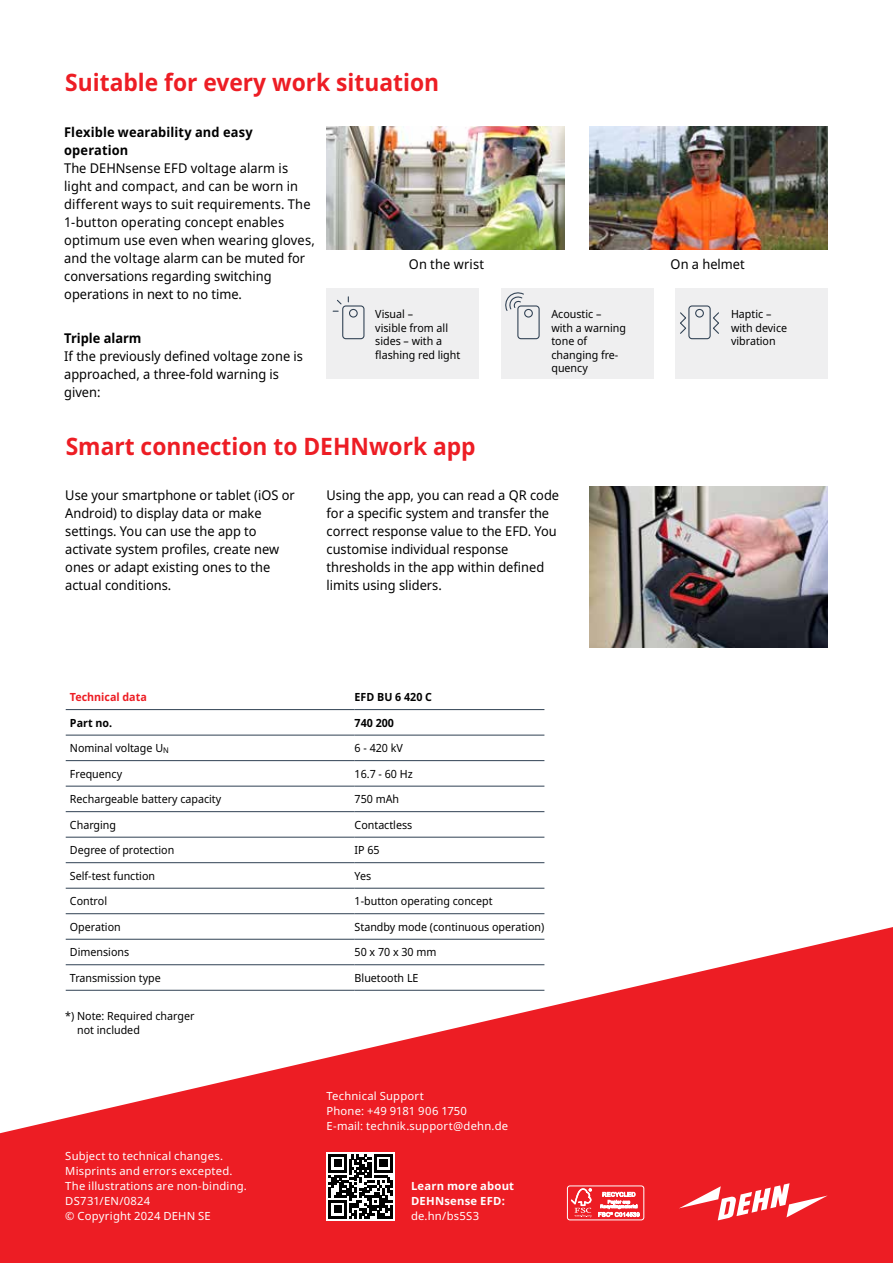
<style>
.page{position:relative;width:893px;height:1263px;background:#fff}
.page>*{position:absolute;margin:0;border:0;box-sizing:border-box;transform-origin:0 0}
.t1{font:700 24px "Noto Sans";color:#ed1d24;scale:.95 1}
.t2{font:13.5px/18px "Noto Sans";color:#000;scale:.95 1}
.t3{font:700 13.5px/18px "Noto Sans";letter-spacing:.005em;color:#000;scale:.95 1}
.t4{font:11.25px/13.5px "Noto Sans";color:#000;scale:.95 1}
.t5{font:11.25px/15px "Noto Sans";letter-spacing:.02em;color:#fff}
.t6{font:700 11.25px/15px "Noto Sans";letter-spacing:.02em;color:#fff}
.t7{font:700 11.25px "Noto Sans";color:#000;scale:.95 1}
.t8{font:700 11.25px "Noto Sans";color:#ed1d24;scale:.95 1}
</style>
<div class="page">
<div style="left:326px;top:288px;width:153px;height:90px;background:#efeff0"></div>
<div style="left:501px;top:288px;width:152px;height:90px;background:#efeff0"></div>
<div style="left:675px;top:288px;width:153px;height:90px;background:#efeff0"></div>
<img style="left:590px;top:486px;width:238px;height:162px">
<svg style="left:0;top:927px;width:893px;height:336px;fill:#ed1d24"></svg>
<svg style="left:326px;top:1152px;width:69px;height:68px"></svg>
<svg style="left:329px;top:1154px;width:63px;height:64px"></svg>
<svg style="left:679px;top:1183px;width:149px;height:37px"></svg>
<img style="left:326px;top:126px;width:239px;height:123px">
<img style="left:590px;top:126px;width:238px;height:123px">
<div style="left:695px;top:309px;width:9px;height:9px;border:1px solid #304153;border-radius:50%"></div>
<svg style="left:680px;top:312px;width:6px;height:22px"></svg>
<svg style="left:713px;top:312px;width:6px;height:22px"></svg>
<div style="left:688px;top:305px;width:23px;height:34px;border:1px solid #304153;border-radius:3px"></div>
<svg style="left:505px;top:292px;width:19px;height:19px"></svg>
<div style="left:524px;top:309px;width:9px;height:9px;border:1px solid #304153;border-radius:50%"></div>
<div style="left:517px;top:305px;width:23px;height:34px;border:1px solid #304153;border-radius:3px"></div>
<svg style="left:337px;top:297px;width:12px;height:8px"></svg>
<div style="left:349px;top:309px;width:9px;height:9px;border:1px solid #304153;border-radius:50%"></div>
<div style="left:342px;top:305px;width:22px;height:34px;border:1px solid #304153;border-radius:3px"></div>
<hr style="left:66px;top:709px;width:289px;height:1px;background:#304153">
<hr style="left:355px;top:709px;width:189px;height:1px;background:#304153">
<hr style="left:66px;top:735px;width:289px;height:1px;background:#304153">
<hr style="left:355px;top:735px;width:189px;height:1px;background:#304153">
<hr style="left:66px;top:760px;width:289px;height:1px;background:#304153">
<hr style="left:355px;top:760px;width:189px;height:1px;background:#304153">
<hr style="left:66px;top:786px;width:289px;height:1px;background:#304153">
<hr style="left:355px;top:786px;width:189px;height:1px;background:#304153">
<hr style="left:66px;top:811px;width:289px;height:1px;background:#304153">
<hr style="left:355px;top:811px;width:189px;height:1px;background:#304153">
<hr style="left:66px;top:837px;width:289px;height:1px;background:#304153">
<hr style="left:355px;top:837px;width:189px;height:1px;background:#304153">
<hr style="left:66px;top:862px;width:289px;height:1px;background:#304153">
<hr style="left:355px;top:862px;width:189px;height:1px;background:#304153">
<hr style="left:66px;top:888px;width:289px;height:1px;background:#304153">
<hr style="left:355px;top:888px;width:189px;height:1px;background:#304153">
<hr style="left:66px;top:913px;width:289px;height:1px;background:#304153">
<hr style="left:355px;top:913px;width:189px;height:1px;background:#304153">
<hr style="left:66px;top:939px;width:289px;height:1px;background:#304153">
<hr style="left:355px;top:939px;width:189px;height:1px;background:#304153">
<hr style="left:66px;top:964px;width:289px;height:1px;background:#304153">
<hr style="left:355px;top:964px;width:189px;height:1px;background:#304153">
<hr style="left:66px;top:990px;width:289px;height:1px;background:#304153">
<hr style="left:355px;top:990px;width:189px;height:1px;background:#304153">
<div style="left:567px;top:1186px;width:77px;height:34px;border:1px solid #fff;border-radius:3px"></div>
<svg style="left:571px;top:1188px;width:21px;height:29px"></svg>
<svg style="left:598px;top:1192px;width:42px;height:25px"></svg>
<h1 class="t1" style="left:65px;top:65px;width:395px">Suitable for every work situation</h1>
<p class="t3" style="left:64px;top:124px;width:200px">Flexible wearability and easy operation</p>
<p class="t2" style="left:64px;top:160px;width:265px">The DEHNsense EFD voltage alarm is light and compact, and can be worn in different ways to suit requirements. The 1-button operating concept enables optimum use even when wearing gloves, and the voltage alarm can be muted for conversations regarding switching operations in next to no time.</p>
<p class="t3" style="left:64px;top:329px;width:83px">Triple alarm</p>
<p class="t2" style="left:64px;top:347px;width:253px">If the previously defined voltage zone is approached, a three-fold warning is given:</p>
<p class="t2" style="left:409px;top:255px;width:81px">On the wrist</p>
<p class="t2" style="left:671px;top:255px;width:80px">On a helmet</p>
<p class="t4" style="left:375px;top:307px;width:91px">Visual –<br>visible from all sides – with a flashing red light</p>
<p class="t4" style="left:551px;top:307px;width:80px">Acoustic –<br>with a warning tone of changing fre&shy;quency</p>
<p class="t4" style="left:731px;top:307px;width:61px">Haptic – with device vibration</p>
<h1 class="t1" style="left:66px;top:429px;width:433px">Smart connection to DEHNwork app</h1>
<p class="t2" style="left:65px;top:487px;width:243px">Use your smartphone or tablet (iOS or<br>Android) to display data or make settings. You can use the app to activate system profiles, create new ones or adapt existing ones to the actual conditions.</p>
<p class="t2" style="left:326px;top:487px;width:246px">Using the app, you can read a QR code for a specific system and transfer the correct response value to the EFD. You customise individual response thresholds in the app within defined limits using sliders.</p>
<p class="t8" style="left:70px;top:689px;width:82px">Technical data</p>
<p class="t7" style="left:355px;top:689px;width:83px">EFD BU 6 420 C</p>
<p class="t7" style="left:70px;top:715px;width:46px">Part no.</p>
<p class="t7" style="left:355px;top:715px;width:43px">740 200</p>
<p class="t4" style="left:70px;top:742px;width:106px">Nominal voltage U<sub>N</sub></p>
<p class="t4" style="left:355px;top:742px;width:52px">6 - 420 kV</p>
<p class="t4" style="left:70px;top:767px;width:56px">Frequency</p>
<p class="t4" style="left:355px;top:767px;width:63px">16.7 - 60 Hz</p>
<p class="t4" style="left:70px;top:793px;width:161px">Rechargeable battery capacity</p>
<p class="t4" style="left:355px;top:793px;width:48px">750 mAh</p>
<p class="t4" style="left:70px;top:818px;width:50px">Charging</p>
<p class="t4" style="left:355px;top:818px;width:62px">Contactless</p>
<p class="t4" style="left:70px;top:844px;width:111px">Degree of protection</p>
<p class="t4" style="left:355px;top:844px;width:28px">IP 65</p>
<p class="t4" style="left:70px;top:869px;width:91px">Self-test function</p>
<p class="t4" style="left:355px;top:869px;width:19px">Yes</p>
<p class="t4" style="left:70px;top:895px;width:41px">Control</p>
<p class="t4" style="left:355px;top:895px;width:147px">1-button operating concept</p>
<p class="t4" style="left:70px;top:920px;width:55px">Operation</p>
<p class="t4" style="left:355px;top:920px;width:201px">Standby mode (continuous operation)</p>
<p class="t4" style="left:70px;top:946px;width:64px">Dimensions</p>
<p class="t4" style="left:355px;top:946px;width:88px">50 x 70 x 30 mm</p>
<p class="t4" style="left:70px;top:971px;width:97px">Transmission type</p>
<p class="t4" style="left:355px;top:971px;width:69px">Bluetooth LE</p>
<p class="t4" style="left:77px;top:1009px;width:125px;text-indent:-12px">*) Note: Required charger not included</p>
<p class="t5" style="left:65px;top:1149px;width:183px">Subject to technical changes.<br>Misprints and errors excepted.<br>The illustrations are non-binding.<br>DS731/EN/0824<br>© Copyright 2024 DEHN SE</p>
<p class="t5" style="left:326px;top:1089px;width:183px">Technical Support<br>Phone: +49 9181 906 1750<br>E-mail: technik.support@dehn.de</p>
<p class="t6" style="left:411px;top:1179px;width:105px">Learn more about<br>DEHNsense EFD:</p>
<p class="t5" style="left:411px;top:1209px;width:70px">de.hn/bs5S3</p>
</div>
